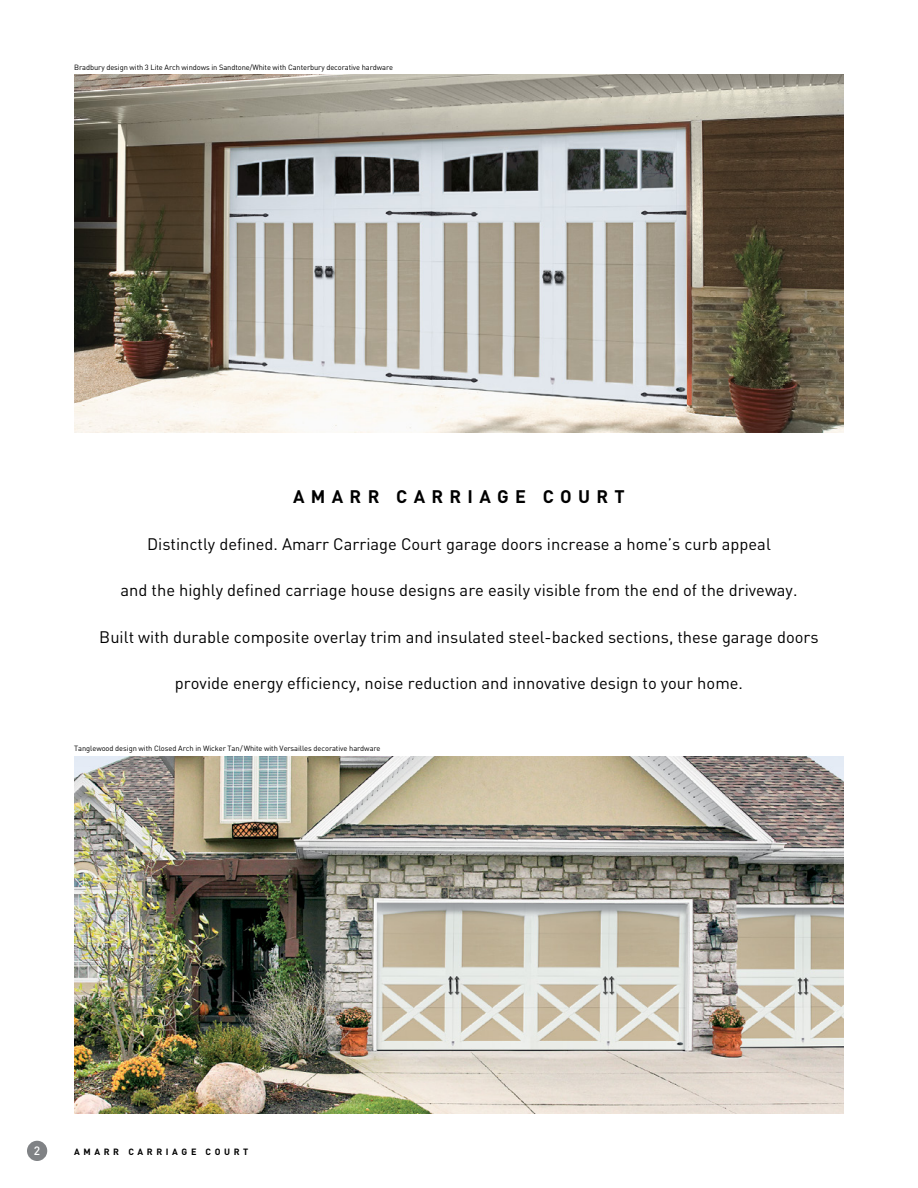
<style>
.page{position:relative;width:918px;height:1188px;background:#fff}
.page>*{position:absolute;margin:0;border:0;box-sizing:border-box;transform-origin:0 0}
.t1{font:700 18px "DIN";letter-spacing:.35em;color:#000}
.t2{font:16.5px "DIN";color:#000}
.t3{font:500 12px "DIN";color:#fff}
.t4{font:700 9px "DIN";letter-spacing:.4em;color:#000}
.t5{font:7.5px "DIN";letter-spacing:-.01em;color:#000}
</style>
<div class="page">
<div style="left:27px;top:1141px;width:20px;height:20px;background:#808285;border-radius:50%"></div>
<img style="left:74px;top:74px;width:770px;height:358px">
<img style="left:74px;top:756px;width:770px;height:358px">
<p class="t5" style="left:74px;top:63px;width:320px">Bradbury design with 3 Lite Arch windows in Sandtone/White with Canterbury decorative hardware</p>
<p class="t1" style="left:293px;top:485px;width:333px">AMARR CARRIAGE COURT</p>
<p class="t2" style="left:147px;top:533px;width:625px">Distinctly defined. Amarr Carriage Court garage doors increase a home’s curb appeal</p>
<p class="t2" style="left:121px;top:580px;width:678px">and the highly defined carriage house designs are easily visible from the end of the driveway.</p>
<p class="t2" style="left:99px;top:626px;width:721px">Built with durable composite overlay trim and insulated steel-backed sections, these garage doors</p>
<p class="t2" style="left:175px;top:673px;width:570px">provide energy efficiency, noise reduction and innovative design to your home.</p>
<p class="t5" style="left:74px;top:744px;width:308px">Tanglewood design with Closed Arch in Wicker Tan/White with Versailles decorative hardware</p>
<p class="t3" style="left:34px;top:1143px;width:8px">2</p>
<p class="t4" style="left:74px;top:1146px;width:176px">AMARR CARRIAGE COURT</p>
</div>
